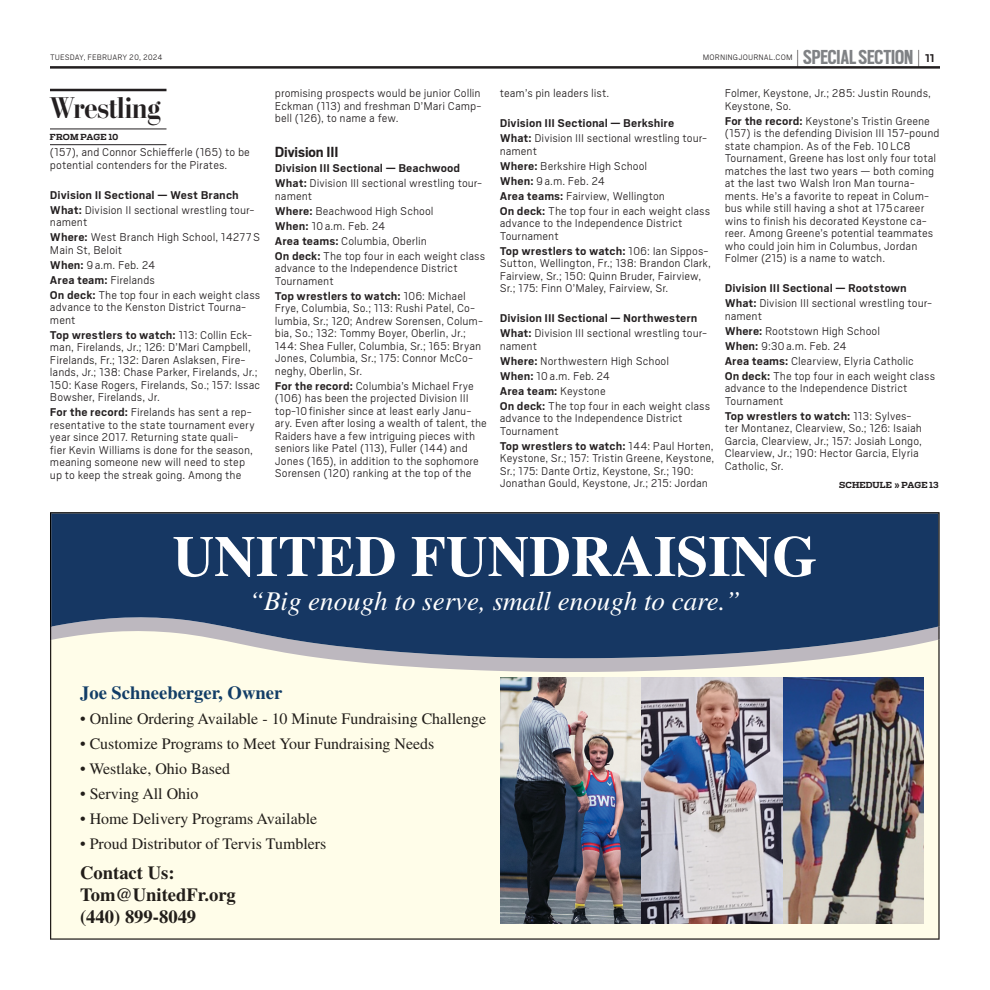
<style>
.page{position:relative;width:990px;height:990px;background:#fff}
.page>*{position:absolute;margin:0;border:0;box-sizing:border-box;transform-origin:0 0}
.t1{font:700 57.62px "Times";color:#fff}
.t2{font:700 30px "Stilson Display";color:#231f20}
.t3{font:italic 27px "Times";color:#fff}
.t4{font:700 22.5px "Scout Cond";color:#808285}
.t5{font:700 18.62px/22.4px "Times";color:#221e1a}
.t6{font:700 18.62px "Times";color:#123d66}
.t7{font:700 16.25px "Scout";letter-spacing:-.005em;color:#231f20}
.t8{font:16px "Times";color:#221e1a}
.t9{font:12.5px/12.5px "Cub Scout Light OV AJLASC";color:#231f20}
.t10{font:12.5px "Cub Scout Bold OV AJLASD";color:#231f20}
.t11{font:8.75px "Cub Scout Light OV AJLASC";letter-spacing:.01em;color:#231f20}
.t12{font:8.25px "Receiver Bold OV AJLASE";letter-spacing:.01em;color:#231f20}
.s1{font-family:"Cub Scout Light OV AJLASC";font-weight:400;font-size:21.5px;color:#231f20}
.s2{font-family:"Cub Scout Bold OV AJLASD";font-weight:400;font-size:12.5px;color:#231f20}
.s3{font-family:"Cub Scout Bold OV AJLASD"}
.s4{font-family:"Cub Scout Light OV AJLASC"}
</style>
<div class="page">
<hr style="left:50px;top:89px;width:116px;height:2px;background:#231f20">
<hr style="left:50px;top:129px;width:116px;height:1px;background:#231f20">
<hr style="left:50px;top:144px;width:116px;height:1px;background:#231f20">
<svg style="left:51px;top:627px;width:887px;height:12px;background:#485f7f"></svg>
<img style="left:50px;top:639px;width:890px;height:301px">
<svg style="left:50px;top:627px;width:1px;height:13px"></svg>
<svg style="left:938px;top:627px;width:2px;height:13px"></svg>
<div style="left:50px;top:512px;width:890px;height:115px;background:#163763"></div>
<hr style="left:50px;top:66px;width:890px;height:3px;background:#231f20">
<p class="t11" style="left:50px;top:55px;width:114px">TUESDAY, FEBRUARY 20, 2024</p>
<p class="t11" style="left:703px;top:55px;width:91px">MORNINGJOURNAL.COM</p>
<h3 class="t4" style="left:796px;top:50px;width:140px"><span class="s1">|</span> SPECIAL SECTION <span class="s1">|</span> <span class="s2">11</span></h3>
<h2 class="t2" style="left:50px;top:97px;width:112px">Wrestling</h2>
<p class="t12" style="left:50px;top:134px;width:70px">FROM PAGE 10</p>
<p class="t9" style="left:50px;top:147px;width:201px">(157), and Connor Schiefferle (165) to be potential contenders for the Pirates.</p>
<p class="t10" style="left:50px;top:191px;width:190px">Division II Sectional — West Branch</p>
<p class="t9" style="left:50px;top:205px;width:206px"><span class="s3">What:</span> Division II sectional wrestling tour&shy;nament</p>
<p class="t9" style="left:50px;top:232px;width:212px"><span class="s3">Where:</span> West Branch High School, 14277S<br>Main St, Beloit</p>
<p class="t9" style="left:50px;top:260px;width:107px"><span class="s3">When:</span> 9a.m. Feb. 24</p>
<p class="t10" style="left:50px;top:276px;width:106px">Area team: <span class="s4">Firelands</span></p>
<p class="t9" style="left:50px;top:290px;width:212px"><span class="s3">On deck:</span> The top four in each weight class advance to the Kenston District Tourna&shy;ment</p>
<p class="t10" style="left:50px;top:331px;width:204px">Top wrestlers to watch: <span class="s4">113: Collin Eck-</span></p>
<p class="t9" style="left:50px;top:342px;width:212px">man, Firelands, Jr.; 126: D’Mari Campbell, Firelands, Fr.; 132: Daren Aslaksen, Fire&shy;lands, Jr.; 138: Chase Parker, Firelands, Jr.; 150: Kase Rogers, Firelands, So.; 157: Issac Bowsher, Firelands, Jr.</p>
<p class="t9" style="left:50px;top:407px;width:206px"><span class="s3">For the record:</span> Firelands has sent a rep&shy;resentative to the state tournament every year since 2017. Returning state quali&shy;fier Kevin Williams is done for the season, meaning someone new will need to step up to keep the streak going. Among the</p>
<p class="t9" style="left:275px;top:88px;width:208px;text-align:justify">promising prospects would be junior Collin Eckman (113) and freshman D’Mari Camp&shy;bell (126), to name a few.</p>
<h3 class="t7" style="left:275px;top:147px;width:65px">Division III</h3>
<p class="t10" style="left:275px;top:165px;width:187px">Division III Sectional — Beachwood</p>
<p class="t9" style="left:275px;top:178px;width:209px"><span class="s3">What:</span> Division III sectional wrestling tour&shy;nament</p>
<p class="t9" style="left:275px;top:205px;width:212px;line-height:15px"><span class="s3">Where:</span> Beachwood High School<br><span class="s3">When:</span> 10a.m. Feb. 24<br><span class="s3">Area teams:</span> Columbia, Oberlin<br><span class="s3">On deck:</span> The top four in each weight class</p>
<p class="t9" style="left:275px;top:263px;width:184px">advance to the Independence District<br>Tournament</p>
<p class="t10" style="left:275px;top:292px;width:192px">Top wrestlers to watch: <span class="s4">106: Michael</span></p>
<p class="t9" style="left:275px;top:303px;width:210px">Frye, Columbia, So.; 113: Rushi Patel, Co&shy;lumbia, Sr.; 120; Andrew Sorensen, Colum&shy;bia, So.; 132: Tommy Boyer, Oberlin, Jr.; 144: Shea Fuller, Columbia, Sr.; 165: Bryan Jones, Columbia, Sr.; 175: Connor McCo&shy;neghy, Oberlin, Sr.</p>
<p class="t9" style="left:275px;top:381px;width:214px"><span class="s3">For the record:</span> Columbia’s Michael Frye (106) has been the projected Division III top-10 finisher since at least early Janu&shy;ary. Even after losing a wealth of talent, the Raiders have a few intriguing pieces with seniors like Patel (113), Fuller (144) and Jones (165), in addition to the sophomore Sorensen (120) ranking at the top of the</p>
<p class="t9" style="left:500px;top:88px;width:111px">team’s pin leaders list.</p>
<p class="t10" style="left:500px;top:120px;width:176px">Division III Sectional — Berkshire</p>
<p class="t9" style="left:500px;top:133px;width:209px"><span class="s3">What:</span> Division III sectional wrestling tour&shy;nament</p>
<p class="t9" style="left:500px;top:160px;width:212px;line-height:15px"><span class="s3">Where:</span> Berkshire High School<br><span class="s3">When:</span> 9a.m. Feb. 24<br><span class="s3">Area teams:</span> Fairview, Wellington<br><span class="s3">On deck:</span> The top four in each weight class</p>
<p class="t9" style="left:500px;top:218px;width:184px">advance to the Independence District<br>Tournament</p>
<p class="t10" style="left:500px;top:247px;width:210px">Top wrestlers to watch: <span class="s4">106: Ian Sippos-</span></p>
<p class="t9" style="left:500px;top:258px;width:213px">Sutton, Wellington, Fr.; 138: Brandon Clark,<br>Fairview, Sr.; 150: Quinn Bruder, Fairview,<br>Sr.; 175: Finn O’Maley, Fairview, Sr.</p>
<p class="t10" style="left:500px;top:315px;width:199px">Division III Sectional — Northwestern</p>
<p class="t9" style="left:500px;top:328px;width:209px"><span class="s3">What:</span> Division III sectional wrestling tour&shy;nament</p>
<p class="t9" style="left:500px;top:355px;width:171px;line-height:15px"><span class="s3">Where:</span> Northwestern High School<br><span class="s3">When:</span> 10a.m. Feb. 24</p>
<p class="t10" style="left:500px;top:387px;width:107px">Area team: <span class="s4">Keystone</span></p>
<p class="t9" style="left:500px;top:401px;width:212px"><span class="s3">On deck:</span> The top four in each weight class advance to the Independence District<br>Tournament</p>
<p class="t10" style="left:500px;top:442px;width:215px">Top wrestlers to watch: <span class="s4">144: Paul Horten,</span></p>
<p class="t9" style="left:500px;top:453px;width:216px">Keystone, Sr.; 157: Tristin Greene, Keystone,<br>Sr.; 175: Dante Ortiz, Keystone, Sr.; 190:<br>Jonathan Gould, Keystone, Jr.; 215: Jordan</p>
<p class="t9" style="left:725px;top:88px;width:208px">Folmer, Keystone, Jr.; 285: Justin Rounds,<br>Keystone, So.</p>
<p class="t9" style="left:725px;top:116px;width:216px"><span class="s3">For the record:</span> Keystone’s Tristin Greene (157) is the defending Division III 157-pound state champion. As of the Feb. 10LC8<br>Tournament, Greene has lost only four total matches the last two years — both coming at the last two Walsh Iron Man tourna&shy;ments. He’s a favorite to repeat in Colum&shy;bus while still having a shot at 175career wins to finish his decorated Keystone ca&shy;reer. Among Greene’s potential teammates who could join him in Columbus, Jordan Folmer (215) is a name to watch.</p>
<p class="t10" style="left:725px;top:285px;width:184px">Division III Sectional — Rootstown</p>
<p class="t9" style="left:725px;top:298px;width:209px"><span class="s3">What:</span> Division III sectional wrestling tour&shy;nament</p>
<p class="t9" style="left:725px;top:325px;width:212px;line-height:15px"><span class="s3">Where:</span> Rootstown High School<br><span class="s3">When:</span> 9:30a.m. Feb. 24<br><span class="s3">Area teams:</span> Clearview, Elyria Catholic<br><span class="s3">On deck:</span> The top four in each weight class</p>
<p class="t9" style="left:725px;top:383px;width:184px">advance to the Independence District<br>Tournament</p>
<p class="t10" style="left:725px;top:412px;width:188px">Top wrestlers to watch: <span class="s4">113: Sylves-</span></p>
<p class="t9" style="left:725px;top:423px;width:199px">ter Montanez, Clearview, So.; 126: Isaiah Garcia, Clearview, Jr.; 157: Josiah Longo, Clearview, Jr.; 190: Hector Garcia, Elyria Catholic, Sr.</p>
<p class="t12" style="left:839px;top:481px;width:101px">SCHEDULE » PAGE 13</p>
<h1 class="t1" style="left:173px;top:536px;width:646px">UNITED FUNDRAISING</h1>
<h3 class="t3" style="left:249px;top:586px;width:493px">“Big enough to serve, small enough to care.”</h3>
<h3 class="t6" style="left:80px;top:686px;width:204px">Joe Schneeberger, Owner</h3>
<p class="t8" style="left:80px;top:713px;width:408px">• Online Ordering Available - 10 Minute Fundraising Challenge</p>
<p class="t8" style="left:80px;top:738px;width:356px">• Customize Programs to Meet Your Fundraising Needs</p>
<p class="t8" style="left:80px;top:763px;width:152px">• Westlake, Ohio Based</p>
<p class="t8" style="left:80px;top:788px;width:120px">• Serving All Ohio</p>
<p class="t8" style="left:80px;top:813px;width:239px">• Home Delivery Programs Available</p>
<p class="t8" style="left:80px;top:839px;width:248px">• Proud Distributor of Tervis Tumblers</p>
<h3 class="t5" style="left:80px;top:863px;width:157px">Contact Us:<br>Tom@UnitedFr.org (440) 899-8049</h3>
</div>
